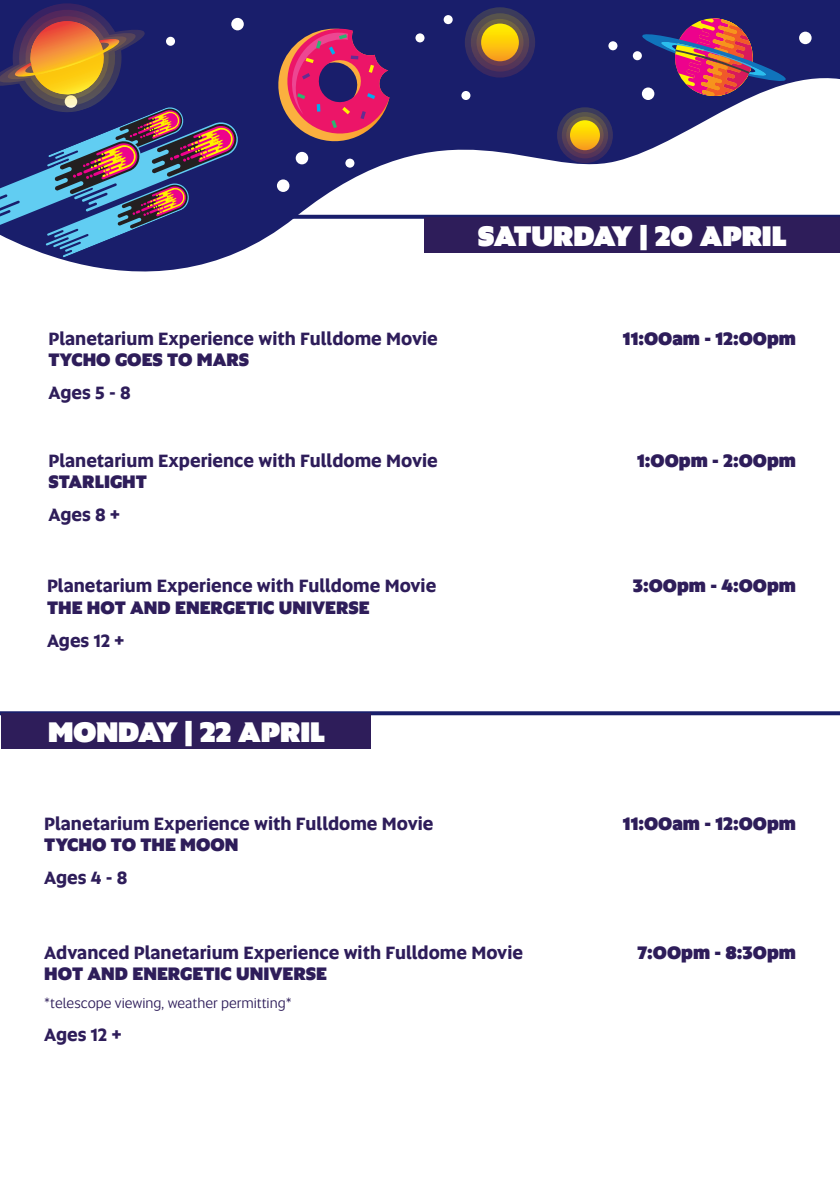
<style>
.page{position:relative;width:840px;height:1191px;background:#fff}
.page>*{position:absolute;margin:0;border:0;box-sizing:border-box;transform-origin:0 0}
.t1{font:900 28px "Altis Uni SA";color:#fff}
.t2{font:700 18px "Altis Uni SA";color:#2e1d5a}
.t3{font:800 18px "Altis Uni SA";color:#2e1d5a}
.t4{font:14px "Altis Uni SA";color:#2e1d5a}
</style>
<div class="page">
<svg style="left:0;top:0;width:839px;height:272px;fill:#191e6b"></svg>
<svg style="left:641px;top:14px;width:145px;height:87px"></svg>
<svg style="left:464px;top:7px;width:71px;height:71px"></svg>
<svg style="left:470px;top:13px;width:59px;height:59px"></svg>
<svg style="left:476px;top:19px;width:47px;height:47px"></svg>
<svg style="left:481px;top:24px;width:37px;height:37px"></svg>
<svg style="left:556px;top:107px;width:56px;height:56px"></svg>
<svg style="left:561px;top:112px;width:46px;height:46px"></svg>
<svg style="left:566px;top:117px;width:37px;height:37px"></svg>
<svg style="left:569px;top:120px;width:30px;height:30px"></svg>
<div style="left:277px;top:179px;width:12px;height:13px;background:#fff;border-radius:50%"></div>
<div style="left:295px;top:152px;width:13px;height:12px;background:#fff;border-radius:50%"></div>
<div style="left:231px;top:18px;width:13px;height:12px;background:#fff;border-radius:50%"></div>
<div style="left:345px;top:159px;width:9px;height:9px;background:#fff;border-radius:50%"></div>
<div style="left:461px;top:91px;width:9px;height:9px;background:#fff;border-radius:50%"></div>
<div style="left:608px;top:41px;width:9px;height:9px;background:#fff;border-radius:50%"></div>
<svg style="left:0;top:3px;width:240px;height:254px"></svg>
<div style="left:632px;top:51px;width:9px;height:9px;background:#fff;border-radius:50%"></div>
<svg style="left:641px;top:87px;width:13px;height:13px"></svg>
<div style="left:798px;top:32px;width:13px;height:12px;background:#fff;border-radius:50%"></div>
<div style="left:415px;top:33px;width:9px;height:9px;background:#fff;border-radius:50%"></div>
<div style="left:443px;top:15px;width:9px;height:9px;background:#fff;border-radius:50%"></div>
<svg style="left:271px;top:23px;width:118px;height:125px"></svg>
<div style="left:424px;top:217px;width:415px;height:35px;background:#2e1d5a"></div>
<svg style="left:0;top:711px;width:839px;height:4px;fill:#191e6b"></svg>
<div style="left:2px;top:713px;width:369px;height:36px;background:#2e1d5a"></div>
<p class="t1" style="left:477px;top:214px;width:310px">SATURDAY | 20 APRIL</p>
<p class="t2" style="left:48px;top:325px;width:390px">Planetarium Experience with Fulldome Movie</p>
<p class="t3" style="left:622px;top:325px;width:174px">11:00am - 12:00pm</p>
<p class="t3" style="left:48px;top:346px;width:202px">TYCHO GOES TO MARS</p>
<p class="t2" style="left:48px;top:379px;width:84px">Ages 5 - 8</p>
<p class="t2" style="left:48px;top:447px;width:390px">Planetarium Experience with Fulldome Movie</p>
<p class="t3" style="left:48px;top:468px;width:100px">STARLIGHT</p>
<p class="t2" style="left:48px;top:501px;width:73px">Ages 8 +</p>
<p class="t2" style="left:47px;top:572px;width:390px">Planetarium Experience with Fulldome Movie</p>
<p class="t3" style="left:47px;top:594px;width:324px">THE HOT AND ENERGETIC UNIVERSE</p>
<p class="t2" style="left:47px;top:627px;width:79px">Ages 12 +</p>
<p class="t1" style="left:48px;top:710px;width:278px">MONDAY | 22 APRIL</p>
<p class="t3" style="left:636px;top:446px;width:160px">1:00pm - 2:00pm</p>
<p class="t3" style="left:632px;top:572px;width:164px">3:00pm - 4:00pm</p>
<p class="t2" style="left:44px;top:810px;width:390px">Planetarium Experience with Fulldome Movie</p>
<p class="t3" style="left:622px;top:809px;width:174px">11:00am - 12:00pm</p>
<p class="t3" style="left:44px;top:831px;width:196px">TYCHO TO THE MOON</p>
<p class="t2" style="left:44px;top:864px;width:85px">Ages 4 - 8</p>
<p class="t2" style="left:44px;top:939px;width:480px">Advanced Planetarium Experience with Fulldome Movie</p>
<p class="t3" style="left:44px;top:960px;width:284px">HOT AND ENERGETIC UNIVERSE</p>
<p class="t4" style="left:44px;top:993px;width:249px">*telescope viewing, weather permitting*</p>
<p class="t2" style="left:44px;top:1020px;width:79px">Ages 12 +</p>
<p class="t3" style="left:637px;top:938px;width:160px">7:00pm - 8:30pm</p>
</div>
